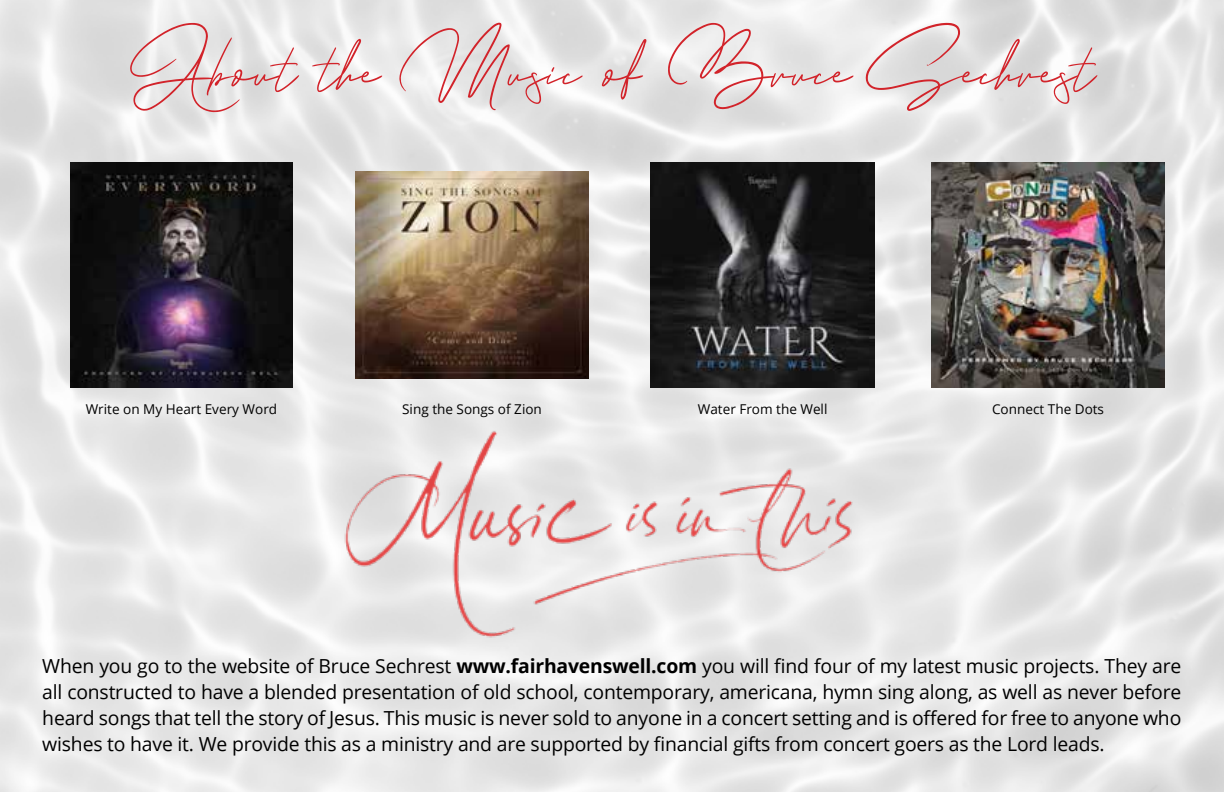
<style>
.page{position:relative;width:1224px;height:792px;background:#fff}
.page>*{position:absolute;margin:0;border:0;box-sizing:border-box;transform-origin:0 0}
.t1{font:58px "Andrea Bilarosa";color:#d2232a}
.t2{font:19.4px/26px "Open Sans";letter-spacing:-.01em;color:#000;text-align:justify}
.t3{font:13.6px "Open Sans";color:#000}
.s1{font-weight:700}
</style>
<div class="page">
<img style="left:0;top:0;width:1224px;height:792px">
<img style="left:71px;top:163px;width:221px;height:224px">
<img style="left:650px;top:163px;width:225px;height:224px">
<img style="left:932px;top:163px;width:233px;height:224px">
<img style="left:356px;top:171px;width:233px;height:208px">
<img style="left:342px;top:424px;width:512px;height:217px">
<h1 class="t1" style="left:127px;top:36px;width:971px">About the Music of Bruce Sechrest</h1>
<p class="t3" style="left:86px;top:400px;width:193px">Write on My Heart Every Word</p>
<p class="t3" style="left:402px;top:400px;width:141px">Sing the Songs of Zion</p>
<p class="t3" style="left:698px;top:400px;width:131px">Water From the Well</p>
<p class="t3" style="left:992px;top:400px;width:114px">Connect The Dots</p>
<p class="t2" style="left:42px;top:652px;width:1141px">When you go to the website of Bruce Sechrest <span class="s1">www.fairhavenswell.com</span> you will find four of my latest music projects. They are all constructed to have a blended presentation of old school, contemporary, americana, hymn sing along, as well as never before heard songs that tell the story of Jesus. This music is never sold to anyone in a concert setting and is offered for free to anyone who wishes to have it. We provide this as a ministry and are supported by financial gifts from concert goers as the Lord leads.</p>
</div>
